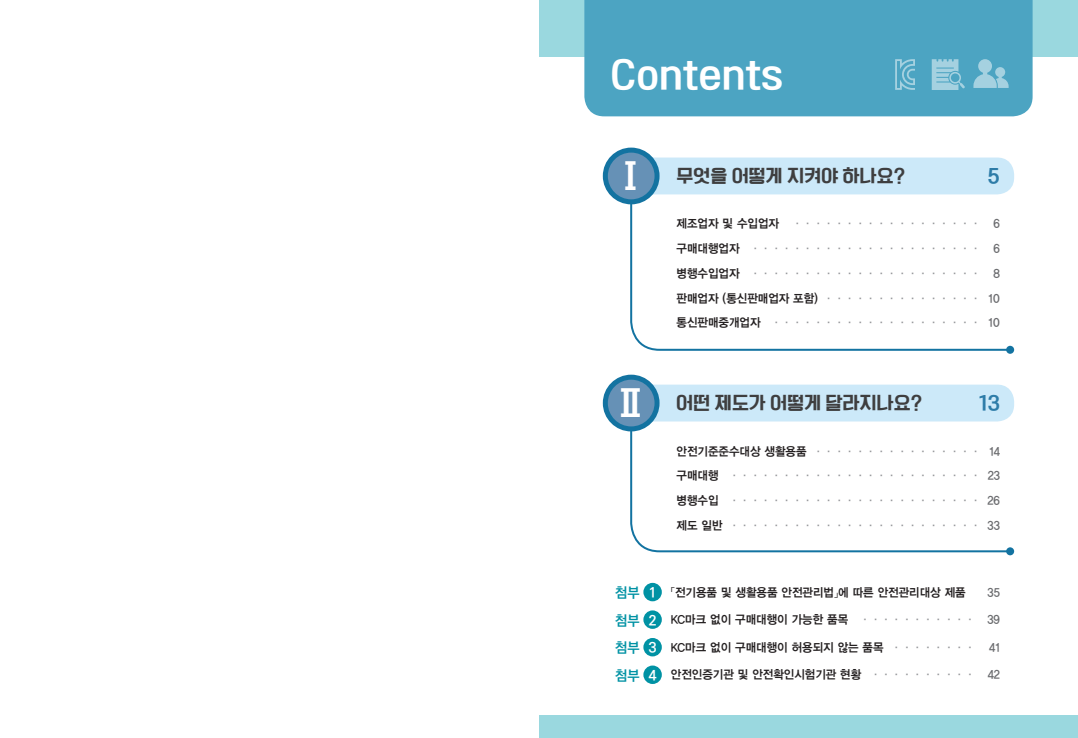
<style>
.page{position:relative;width:1078px;height:738px;background:#fff}
.page>*{position:absolute;margin:0;border:0;box-sizing:border-box;transform-origin:0 0}
.ÙÅÁ_Û{font:700 39.6px "HCR Dotum";color:#fff;scale:1.11 1}
.ÙÅÁ_Û-2{font:36px "ic TT Luckysuper R";color:#fff;scale:.9 1}
.ÙÅÁ_Û-3{font:19px "ic TT Luckysuper R";color:#3e3e3f;scale:.9 1}
.ÙÅÁ_Û-4{font:19px "ic TT Luckysuper R";color:#2d7ca8;scale:.9 1}
.t1{font:700 14px "Ko Pub Dotum";color:#0092a4}
.t2{font:700 14px "Ko Pub Dotum";color:#fff}
.t3{font:12px "YDVYGO14";color:#939598;scale:.95 1}
.t4{font:12px "YDVYGO14";color:#231f20;scale:.95 1}
.t5{font:12px "YDVYGO14";color:#6c6d70;scale:.95 1}
.s1{color:#231f20}
.s2{color:#939598}
</style>
<div class="page">
<div style="left:539px;top:0;width:538px;height:57px;background:#9ad8df"></div>
<div style="left:539px;top:714px;width:538px;height:23px;background:#9ad8df"></div>
<svg style="left:649px;top:157px;width:364px;height:31px;background:#cde9f9"></svg>
<svg style="left:649px;top:384px;width:364px;height:31px;background:#cde9f9"></svg>
<svg style="left:629px;top:174px;width:382px;height:177px"></svg>
<svg style="left:1005px;top:345px;width:8px;height:8px"></svg>
<svg style="left:629px;top:401px;width:382px;height:152px"></svg>
<svg style="left:1005px;top:547px;width:8px;height:8px"></svg>
<div style="left:584px;top:0;width:448px;height:116px;background:#4ca4c2"></div>
<div style="left:605px;top:150px;width:52px;height:52px;background:#6691b6;border-radius:50%"></div>
<div style="left:602px;top:147px;width:57px;height:57px;border:5px solid #1373a1;border-radius:50%"></div>
<div style="left:605px;top:377px;width:52px;height:51px;background:#6691b6;border-radius:50%"></div>
<div style="left:602px;top:374px;width:57px;height:57px;border:5px solid #1373a1;border-radius:50%"></div>
<div style="left:643px;top:582px;width:18px;height:19px;background:#0092a4;border-radius:50%"></div>
<div style="left:643px;top:610px;width:18px;height:18px;background:#0092a4;border-radius:50%"></div>
<div style="left:643px;top:637px;width:18px;height:19px;background:#0092a4;border-radius:50%"></div>
<div style="left:643px;top:665px;width:18px;height:18px;background:#0092a4;border-radius:50%"></div>
<svg style="left:894px;top:59px;width:20px;height:31px"></svg>
<svg style="left:931px;top:59px;width:33px;height:31px"></svg>
<svg style="left:973px;top:59px;width:35px;height:29px"></svg>
<p class="ÙÅÁ_Û-2" style="left:609px;top:56px;width:193px">CONTENTS</p>
<p class="ÙÅÁ_Û" style="left:609px;top:146px;width:40px">Ⅰ</p>
<p class="ÙÅÁ_Û" style="left:609px;top:373px;width:40px">Ⅱ</p>
<p class="ÙÅÁ_Û-3" style="left:676px;top:166px;width:255px">무엇을 어떻게 지켜야 하나요?</p>
<p class="ÙÅÁ_Û-4" style="left:987px;top:166px;width:15px">5</p>
<p class="t3" style="left:676px;top:215px;width:322px"><span class="s1">제조업자 및 수입업자</span> ··················</p>
<p class="t5" style="left:993px;top:215px;width:8px">6</p>
<p class="t3" style="left:676px;top:240px;width:322px"><span class="s1">구매대행업자</span> ······················</p>
<p class="t5" style="left:993px;top:240px;width:8px">6</p>
<p class="t3" style="left:676px;top:265px;width:322px"><span class="s1">병행수입업자</span> ······················</p>
<p class="t5" style="left:993px;top:265px;width:8px">8</p>
<p class="t3" style="left:676px;top:290px;width:322px"><span class="s1">판매업자 (통신판매업자 포함)</span> ···············</p>
<p class="t5" style="left:988px;top:290px;width:14px">10</p>
<p class="t3" style="left:676px;top:314px;width:322px"><span class="s1">통신판매중개업자</span> ····················</p>
<p class="t5" style="left:988px;top:314px;width:14px">10</p>
<p class="ÙÅÁ_Û-3" style="left:676px;top:393px;width:274px">어떤 제도가 어떻게 달라지나요?</p>
<p class="ÙÅÁ_Û-4" style="left:978px;top:393px;width:25px">13</p>
<p class="t3" style="left:676px;top:442px;width:322px"><span class="s1">안전기준준수대상 생활용품</span> ················</p>
<p class="t5" style="left:989px;top:442px;width:13px">14</p>
<p class="t3" style="left:676px;top:467px;width:322px"><span class="s1">구매대행</span> ························</p>
<p class="t5" style="left:987px;top:467px;width:14px">23</p>
<p class="t3" style="left:676px;top:492px;width:322px"><span class="s1">병행수입</span> ························</p>
<p class="t5" style="left:987px;top:492px;width:14px">26</p>
<p class="t3" style="left:676px;top:516px;width:322px"><span class="s1">제도 일반</span> ························</p>
<p class="t5" style="left:987px;top:516px;width:15px">33</p>
<p class="t1" style="left:615px;top:585px;width:26px">첨부</p>
<p class="t2" style="left:648px;top:585px;width:9px">1</p>
<p class="t4" style="left:670px;top:583px;width:312px">「전기용품 및 생활용품 안전관리법」에 따른 안전관리대상 제품</p>
<p class="t5" style="left:987px;top:583px;width:15px">35</p>
<p class="t1" style="left:615px;top:612px;width:26px">첨부</p>
<p class="t2" style="left:648px;top:612px;width:9px">2</p>
<p class="t4" style="left:670px;top:611px;width:322px">KC마크 없이 구매대행이 가능한 품목 <span class="s2">···········</span></p>
<p class="t5" style="left:987px;top:611px;width:15px">39</p>
<p class="t1" style="left:615px;top:640px;width:26px">첨부</p>
<p class="t2" style="left:648px;top:640px;width:9px">3</p>
<p class="t4" style="left:670px;top:638px;width:322px">KC마크 없이 구매대행이 허용되지 않는 품목 <span class="s2">········</span></p>
<p class="t5" style="left:988px;top:638px;width:13px">41</p>
<p class="t1" style="left:615px;top:667px;width:26px">첨부</p>
<p class="t2" style="left:648px;top:667px;width:9px">4</p>
<p class="t4" style="left:670px;top:666px;width:322px">안전인증기관 및 안전확인시험기관 현황 <span class="s2">··········</span></p>
<p class="t5" style="left:987px;top:666px;width:14px">42</p>
</div>
